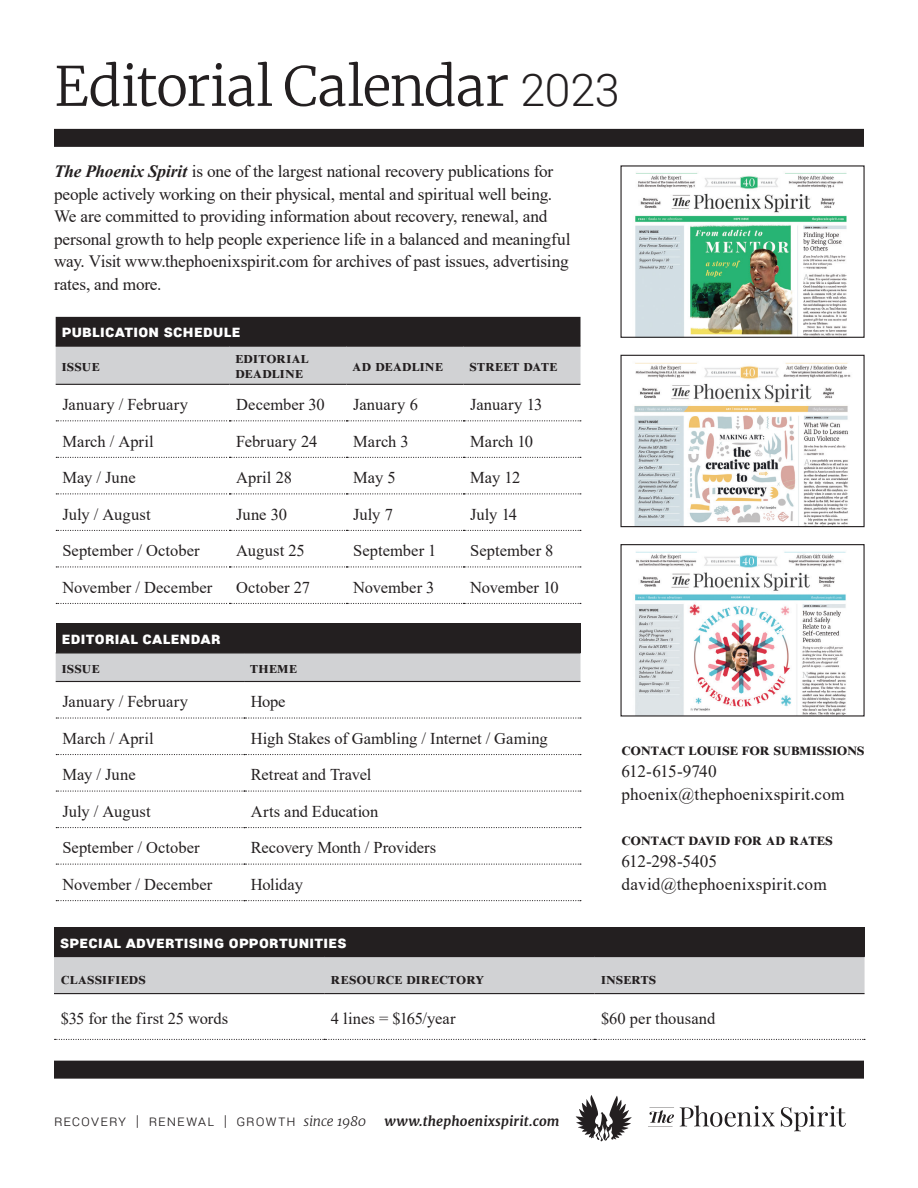
<style>
.page{position:relative;width:918px;height:1188px;background:#fff}
.page>*{position:absolute;margin:0;border:0;box-sizing:border-box;transform-origin:0 0}
.t1{font:300 54px "Merriweather";letter-spacing:-.025em;color:#231f20}
.t2{font:17.25px/22.5px "Times New Roman";letter-spacing:-.01em;color:#231f20}
.t3{font:17.25px "Times New Roman";letter-spacing:.01em;color:#231f20}
.t4{font:700 17.25px "Times New Roman";color:#231f20}
.t5{font:17.25px "Times New Roman";letter-spacing:-.04em;color:#231f20}
.Cal_text_indent{font:16.5px "Times New Roman";color:#231f20}
.Cal_text_indent-2{font:700 16.5px/15px "Times New Roman";letter-spacing:.025em;color:#231f20}
.Cal_text_indent-3{font:900 16.5px "Roboto";letter-spacing:.02em;color:#fff}
.t6{font:300 15px "Roboto";letter-spacing:.06em;color:#231f20}
.t7{font:italic 700 13.5px "Merriweather";letter-spacing:.01em;color:#231f20}
.s1{font-family:"Roboto";font-size:45px}
.s2{font-weight:700;font-style:italic}
.s3{font-family:"Merriweather";font-style:italic;font-size:13.5px}
</style>
<div class="page">
<div style="left:54px;top:129px;width:810px;height:18px;background:#231f20"></div>
<div style="left:54px;top:1061px;width:810px;height:18px;background:#231f20"></div>
<img style="left:635px;top:173px;width:212px;height:163px">
<svg style="left:56px;top:317px;width:524px;height:67px;background:#838284"></svg>
<hr style="left:56px;top:346px;width:174px;height:1px;background:#231f20">
<hr style="left:230px;top:346px;width:116px;height:1px;background:#231f20">
<hr style="left:346px;top:346px;width:118px;height:1px;background:#231f20">
<hr style="left:464px;top:346px;width:116px;height:1px;background:#231f20">
<svg style="left:56px;top:420px;width:525px;height:1px"></svg>
<svg style="left:56px;top:457px;width:525px;height:1px"></svg>
<svg style="left:56px;top:493px;width:525px;height:1px"></svg>
<svg style="left:56px;top:530px;width:525px;height:1px"></svg>
<svg style="left:56px;top:566px;width:525px;height:2px"></svg>
<svg style="left:56px;top:603px;width:525px;height:1px"></svg>
<hr style="left:56px;top:384px;width:174px;height:1px;background:#231f20">
<hr style="left:230px;top:384px;width:116px;height:1px;background:#231f20">
<hr style="left:346px;top:384px;width:118px;height:1px;background:#231f20">
<hr style="left:464px;top:384px;width:116px;height:1px;background:#231f20">
<div style="left:56px;top:624px;width:524px;height:29px;background:#231f20"></div>
<svg style="left:56px;top:653px;width:524px;height:28px;background:#cdced0"></svg>
<svg style="left:56px;top:717px;width:525px;height:2px"></svg>
<svg style="left:56px;top:754px;width:525px;height:1px"></svg>
<svg style="left:56px;top:791px;width:525px;height:1px"></svg>
<svg style="left:56px;top:827px;width:525px;height:1px"></svg>
<svg style="left:56px;top:864px;width:525px;height:1px"></svg>
<svg style="left:56px;top:900px;width:525px;height:1px"></svg>
<hr style="left:56px;top:681px;width:188px;height:1px;background:#231f20">
<hr style="left:244px;top:681px;width:336px;height:1px;background:#231f20">
<div style="left:54px;top:927px;width:811px;height:30px;background:#231f20"></div>
<div style="left:54px;top:957px;width:811px;height:36px;background:#d1d2d4"></div>
<svg style="left:55px;top:1039px;width:810px;height:1px"></svg>
<hr style="left:54px;top:993px;width:270px;height:1px;background:#231f20">
<hr style="left:324px;top:993px;width:270px;height:1px;background:#231f20">
<hr style="left:594px;top:993px;width:271px;height:1px;background:#231f20">
<img style="left:634px;top:362px;width:217px;height:163px">
<div style="left:620px;top:355px;width:245px;height:172px;border:1px solid #231f20"></div>
<img style="left:635px;top:551px;width:211px;height:164px">
<svg style="left:576px;top:1095px;width:56px;height:46px"></svg>
<svg style="left:680px;top:1105px;width:95px;height:22px"></svg>
<svg style="left:781px;top:1106px;width:65px;height:25px"></svg>
<svg style="left:648px;top:1107px;width:26px;height:20px"></svg>
<p class="t1" style="left:54px;top:50px;width:567px">Editorial Calendar <span class="s1">2023</span></p>
<p class="t2" style="left:54px;top:159px;width:518px"><span class="s2">The Phoenix Spirit</span> is one of the largest national recovery publications for people actively working on their physical, mental and spiritual well being.<br>We are committed to providing information about recovery, renewal, and personal growth to help people experience life in a balanced and meaningful way. Visit www.thephoenixspirit.com for archives of past issues, advertising rates, and more.</p>
<p class="Cal_text_indent-3" style="left:62px;top:320px;width:180px">publication schedule</p>
<p class="Cal_text_indent-2" style="left:62px;top:357px;width:39px">issue</p>
<p class="Cal_text_indent-2" style="left:236px;top:350px;width:75px">editorial deadline</p>
<p class="Cal_text_indent-2" style="left:352px;top:357px;width:92px">ad deadline</p>
<p class="Cal_text_indent-2" style="left:470px;top:357px;width:89px">street date</p>
<p class="Cal_text_indent" style="left:62px;top:393px;width:127px">January / February</p>
<p class="Cal_text_indent" style="left:236px;top:393px;width:90px">December 30</p>
<p class="Cal_text_indent" style="left:353px;top:393px;width:66px">January 6</p>
<p class="Cal_text_indent" style="left:470px;top:393px;width:74px">January 13</p>
<p class="Cal_text_indent" style="left:62px;top:430px;width:93px">March / April</p>
<p class="Cal_text_indent" style="left:236px;top:430px;width:83px">February 24</p>
<p class="Cal_text_indent" style="left:353px;top:430px;width:57px">March 3</p>
<p class="Cal_text_indent" style="left:470px;top:430px;width:64px">March 10</p>
<p class="Cal_text_indent" style="left:62px;top:466px;width:75px">May / June</p>
<p class="Cal_text_indent" style="left:236px;top:466px;width:57px">April 28</p>
<p class="Cal_text_indent" style="left:353px;top:466px;width:44px">May 5</p>
<p class="Cal_text_indent" style="left:470px;top:466px;width:52px">May 12</p>
<p class="Cal_text_indent" style="left:62px;top:503px;width:90px">July / August</p>
<p class="Cal_text_indent" style="left:236px;top:503px;width:52px">June 30</p>
<p class="Cal_text_indent" style="left:353px;top:503px;width:41px">July 7</p>
<p class="Cal_text_indent" style="left:470px;top:503px;width:48px">July 14</p>
<p class="Cal_text_indent" style="left:62px;top:539px;width:139px">September / October</p>
<p class="Cal_text_indent" style="left:236px;top:539px;width:70px">August 25</p>
<p class="Cal_text_indent" style="left:353px;top:539px;width:85px">September 1</p>
<p class="Cal_text_indent" style="left:470px;top:539px;width:85px">September 8</p>
<p class="Cal_text_indent" style="left:62px;top:576px;width:151px">November / December</p>
<p class="Cal_text_indent" style="left:236px;top:576px;width:75px">October 27</p>
<p class="Cal_text_indent" style="left:353px;top:576px;width:83px">November 3</p>
<p class="Cal_text_indent" style="left:470px;top:576px;width:90px">November 10</p>
<p class="Cal_text_indent-3" style="left:62px;top:626px;width:160px">editorial calendar</p>
<p class="Cal_text_indent-2" style="left:62px;top:659px;width:39px">issue</p>
<p class="Cal_text_indent-2" style="left:250px;top:659px;width:48px">theme</p>
<p class="Cal_text_indent" style="left:62px;top:690px;width:127px">January / February</p>
<p class="Cal_text_indent" style="left:251px;top:690px;width:36px">Hope</p>
<p class="Cal_text_indent" style="left:62px;top:727px;width:93px">March / April</p>
<p class="Cal_text_indent" style="left:251px;top:727px;width:299px">High Stakes of Gambling / Internet / Gaming</p>
<p class="Cal_text_indent" style="left:62px;top:763px;width:75px">May / June</p>
<p class="Cal_text_indent" style="left:251px;top:763px;width:122px">Retreat and Travel</p>
<p class="Cal_text_indent" style="left:62px;top:800px;width:90px">July / August</p>
<p class="Cal_text_indent" style="left:251px;top:800px;width:129px">Arts and Education</p>
<p class="Cal_text_indent" style="left:62px;top:836px;width:139px">September / October</p>
<p class="Cal_text_indent" style="left:251px;top:836px;width:187px">Recovery Month / Providers</p>
<p class="Cal_text_indent" style="left:62px;top:873px;width:151px">November / December</p>
<p class="Cal_text_indent" style="left:251px;top:873px;width:54px">Holiday</p>
<p class="t4" style="left:622px;top:737px;width:245px">contact louise for submissions</p>
<p class="t5" style="left:622px;top:759px;width:97px">612-615-9740</p>
<p class="t3" style="left:622px;top:782px;width:224px">phoenix@thephoenixspirit.com</p>
<p class="t4" style="left:622px;top:827px;width:213px">contact david for ad rates</p>
<p class="t2" style="left:622px;top:850px;width:97px">612-298-5405</p>
<p class="t3" style="left:622px;top:872px;width:207px">david@thephoenixspirit.com</p>
<p class="Cal_text_indent-3" style="left:60px;top:930px;width:288px">special advertising opportunities</p>
<p class="Cal_text_indent-2" style="left:61px;top:971px;width:87px">classifieds</p>
<p class="Cal_text_indent-2" style="left:331px;top:971px;width:155px">resource directory</p>
<p class="Cal_text_indent-2" style="left:601px;top:971px;width:57px">inserts</p>
<p class="Cal_text_indent" style="left:61px;top:1007px;width:169px">$35 for the first 25 words</p>
<p class="Cal_text_indent" style="left:331px;top:1007px;width:126px">4 lines = $165/year</p>
<p class="Cal_text_indent" style="left:601px;top:1007px;width:116px">$60 per thousand</p>
<p class="t6" style="left:54px;top:1110px;width:314px">recovery | renewal | growth <span class="s3">since 1980</span></p>
<p class="t7" style="left:384px;top:1112px;width:177px">www.thephoenixspirit.com</p>
</div>
